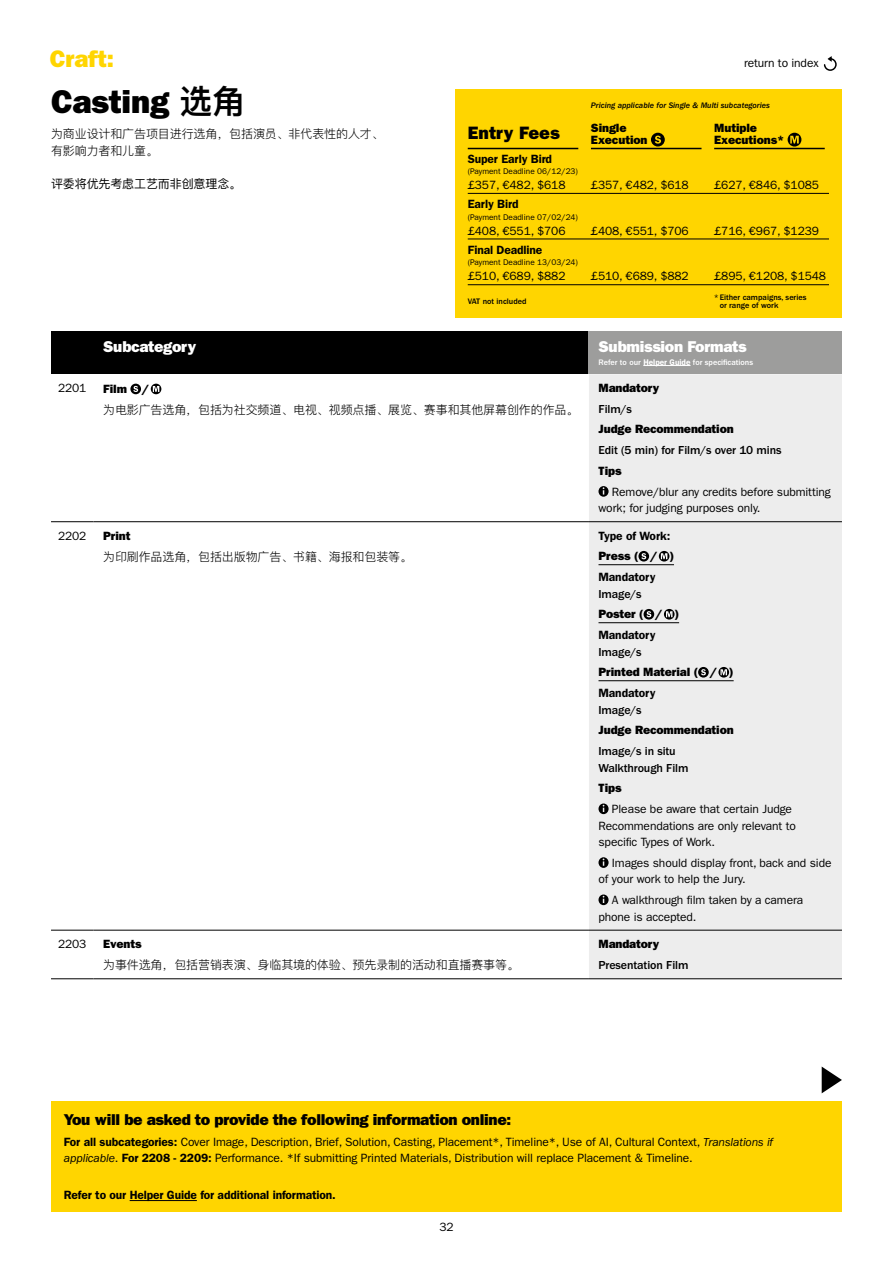
<style>
.page{position:relative;width:893px;height:1263px;background:#fff}
.page>*{position:absolute;margin:0;border:0;box-sizing:border-box;transform-origin:0 0}
.t1{font:33px "ITC Franklin Gothic Std Hvy";letter-spacing:-.01em;color:#000}
.t2{font:24px "ITC Franklin Gothic Std Hvy";letter-spacing:-.01em;color:#ffd500}
.t3{font:18px "ITC Franklin Gothic Std Hvy";color:#000}
.t4{font:15.75px "ITC Franklin Gothic Std Hvy";letter-spacing:-.02em;color:#000}
.t5{font:15.75px "ITC Franklin Gothic Std Hvy";letter-spacing:-.02em;color:#fff}
.t6{font:12px/16.5px "ITC Franklin Gothic Std";letter-spacing:-.01em;color:#000}
.t7{font:12px/12px "ITC Franklin Gothic Std Hvy";letter-spacing:-.01em;color:#000}
.t8{font:300 12px/16.5px "Ping Fang SC";letter-spacing:-.01em;color:#000}
.t9{font:600 12px "ITC Franklin Gothic Std";letter-spacing:-.01em;color:#000}
.t10{font:500 12px/16.5px "ITC Franklin Gothic Std";letter-spacing:-.01em;color:#000}
.t11{font:12px "Ping Fang SC";letter-spacing:-.01em;color:#000}
.t12{font:8.25px "ITC Franklin Gothic Std";color:#000}
.t13{font:500 8.25px/8.2px "ITC Franklin Gothic Std";color:#000}
.t14{font:8.25px "ITC Franklin Gothic Std Med It";color:#000}
.t15{font:500 8.25px "ITC Franklin Gothic Std";color:#fff}
.s1{font-family:"Ping Fang SC";font-weight:600}
.s2{font-weight:600}
.s3{font-style:italic}
</style>
<div class="page">
<div style="left:455px;top:89px;width:387px;height:229px;background:#ffd500"></div>
<div style="left:51px;top:1101px;width:791px;height:111px;background:#ffd500"></div>
<hr style="left:130px;top:1200px;width:67px;height:1px;background:#000">
<svg style="left:823px;top:56px;width:14px;height:15px"></svg>
<div style="left:51px;top:332px;width:43px;height:42px;background:#000"></div>
<div style="left:94px;top:332px;width:495px;height:42px;background:#000"></div>
<div style="left:589px;top:332px;width:253px;height:42px;background:#9d9d9c"></div>
<div style="left:589px;top:374px;width:253px;height:604px;background:#ededed"></div>
<hr style="left:51px;top:521px;width:43px;height:1px;background:#000">
<hr style="left:94px;top:521px;width:495px;height:1px;background:#000">
<hr style="left:51px;top:930px;width:43px;height:1px;background:#000">
<hr style="left:94px;top:930px;width:495px;height:1px;background:#000">
<hr style="left:51px;top:978px;width:43px;height:1px;background:#000">
<hr style="left:94px;top:978px;width:495px;height:1px;background:#000">
<hr style="left:589px;top:521px;width:253px;height:1px;background:#000">
<hr style="left:589px;top:930px;width:253px;height:1px;background:#000">
<hr style="left:589px;top:978px;width:253px;height:1px;background:#000">
<hr style="left:643px;top:365px;width:47px;height:1px;background:#fff">
<svg style="left:130px;top:384px;width:11px;height:10px"></svg>
<svg style="left:133px;top:386px;width:5px;height:6px"></svg>
<svg style="left:151px;top:384px;width:10px;height:10px"></svg>
<svg style="left:153px;top:386px;width:6px;height:6px"></svg>
<svg style="left:598px;top:486px;width:11px;height:11px"></svg>
<hr style="left:598px;top:564px;width:76px;height:1px;background:#000">
<hr style="left:598px;top:622px;width:81px;height:1px;background:#000">
<hr style="left:598px;top:680px;width:136px;height:1px;background:#000">
<svg style="left:638px;top:551px;width:11px;height:10px"></svg>
<svg style="left:641px;top:553px;width:5px;height:6px"></svg>
<svg style="left:659px;top:551px;width:10px;height:10px"></svg>
<svg style="left:661px;top:553px;width:6px;height:6px"></svg>
<svg style="left:644px;top:609px;width:10px;height:10px"></svg>
<svg style="left:646px;top:611px;width:5px;height:6px"></svg>
<svg style="left:664px;top:609px;width:11px;height:10px"></svg>
<svg style="left:666px;top:611px;width:6px;height:6px"></svg>
<div style="left:698px;top:667px;width:11px;height:10px;background:#000;border-radius:50%"></div>
<svg style="left:701px;top:669px;width:5px;height:6px"></svg>
<svg style="left:718px;top:667px;width:11px;height:10px"></svg>
<svg style="left:720px;top:669px;width:7px;height:6px"></svg>
<svg style="left:598px;top:803px;width:11px;height:11px"></svg>
<svg style="left:598px;top:857px;width:11px;height:11px"></svg>
<svg style="left:598px;top:894px;width:11px;height:11px"></svg>
<svg style="left:822px;top:1066px;width:20px;height:27px"></svg>
<svg style="left:651px;top:133px;width:14px;height:14px"></svg>
<svg style="left:655px;top:136px;width:6px;height:8px"></svg>
<svg style="left:788px;top:133px;width:13px;height:14px"></svg>
<svg style="left:790px;top:136px;width:9px;height:7px"></svg>
<hr style="left:591px;top:148px;width:110px;height:1px;background:#000">
<hr style="left:468px;top:148px;width:110px;height:1px;background:#000">
<hr style="left:468px;top:193px;width:361px;height:1px;background:#000">
<hr style="left:468px;top:239px;width:361px;height:1px;background:#000">
<hr style="left:468px;top:284px;width:361px;height:1px;background:#000">
<hr style="left:714px;top:148px;width:111px;height:1px;background:#000">
<h2 class="t2" style="left:50px;top:45px;width:66px">Craft:</h2>
<h1 class="t1" style="left:51px;top:83px;width:196px">Casting <span class="s1">选角</span></h1>
<p class="t8" style="left:51px;top:126px;width:334px">为商业设计和广告项目进行选角，包括演员、非代表性的人才、有影响力者和儿童。</p>
<p class="t11" style="left:51px;top:176px;width:192px">评委将优先考虑工艺而非创意理念。</p>
<p class="t6" style="left:744px;top:55px;width:76px">return to index</p>
<h3 class="t3" style="left:468px;top:123px;width:93px">Entry Fees</h3>
<p class="t9" style="left:468px;top:152px;width:86px">Super Early Bird</p>
<p class="t12" style="left:468px;top:166px;width:112px">(Payment Deadline 06/12/23)</p>
<p class="t6" style="left:468px;top:177px;width:99px">£357, €482, $618</p>
<p class="t9" style="left:468px;top:197px;width:52px">Early Bird</p>
<p class="t12" style="left:468px;top:212px;width:112px">(Payment Deadline 07/02/24)</p>
<p class="t6" style="left:468px;top:222px;width:99px">£408, €551, $706</p>
<p class="t9" style="left:468px;top:243px;width:76px">Final Deadline</p>
<p class="t12" style="left:468px;top:257px;width:112px">(Payment Deadline 13/03/24)</p>
<p class="t6" style="left:468px;top:268px;width:99px">£510, €689, $882</p>
<p class="t13" style="left:468px;top:297px;width:60px">VAT not included</p>
<p class="t14" style="left:591px;top:101px;width:180px">Pricing applicable for Single &amp; Multi subcategories</p>
<p class="t7" style="left:591px;top:122px;width:58px">Single<br>Execution</p>
<p class="t6" style="left:591px;top:177px;width:99px">£357, €482, $618</p>
<p class="t6" style="left:591px;top:223px;width:99px">£408, €551, $706</p>
<p class="t6" style="left:591px;top:268px;width:99px">£510, €689, $882</p>
<p class="t7" style="left:714px;top:122px;width:72px">Mutiple<br>Executions*</p>
<p class="t6" style="left:714px;top:177px;width:106px">£627, €846, $1085</p>
<p class="t6" style="left:714px;top:223px;width:106px">£716, €967, $1239</p>
<p class="t6" style="left:714px;top:268px;width:113px">£895, €1208, $1548</p>
<p class="t13" style="left:720px;top:293px;width:88px;text-indent:-5px">* Either campaigns, series or range of work</p>
<h3 class="t5" style="left:103px;top:337px;width:95px">Subcategory</h3>
<h3 class="t5" style="left:598px;top:337px;width:150px">Submission Formats</h3>
<p class="t15" style="left:598px;top:357px;width:156px">Refer to our <span class="s2">Helper Guide</span> for specifications</p>
<p class="t6" style="left:58px;top:380px;width:30px">2201</p>
<p class="t7" style="left:103px;top:383px;width:25px">Film</p>
<p class="t7" style="left:142px;top:383px;width:9px">/</p>
<p class="t8" style="left:103px;top:401px;width:477px">为电影广告选角，包括为社交频道、电视、视频点播、展览、赛事和其他屏幕创作的作品。</p>
<p class="t7" style="left:598px;top:382px;width:62px">Mandatory</p>
<p class="t10" style="left:598px;top:400px;width:35px">Film/s</p>
<p class="t7" style="left:598px;top:423px;width:137px">Judge Recommendation</p>
<p class="t10" style="left:598px;top:442px;width:185px">Edit (5 min) for Film/s over 10 mins</p>
<p class="t7" style="left:598px;top:465px;width:24px">Tips</p>
<p class="t6" style="left:598px;top:483px;width:234px;text-indent:13px">Remove/blur any credits before submitting work; for judging purposes only.</p>
<p class="t6" style="left:58px;top:527px;width:30px">2202</p>
<p class="t7" style="left:103px;top:530px;width:29px">Print</p>
<p class="t8" style="left:103px;top:548px;width:310px">为印刷作品选角，包括出版物广告、书籍、海报和包装等。</p>
<p class="t9" style="left:598px;top:528px;width:73px">Type of Work:</p>
<p class="t7" style="left:598px;top:550px;width:77px">Press ( / )</p>
<p class="t9" style="left:598px;top:570px;width:58px">Mandatory</p>
<p class="t10" style="left:598px;top:585px;width:45px">Image/s</p>
<p class="t7" style="left:598px;top:608px;width:82px">Poster ( / )</p>
<p class="t9" style="left:598px;top:628px;width:58px">Mandatory</p>
<p class="t10" style="left:598px;top:643px;width:45px">Image/s</p>
<p class="t7" style="left:598px;top:666px;width:137px">Printed Material ( / )</p>
<p class="t9" style="left:598px;top:686px;width:58px">Mandatory</p>
<p class="t10" style="left:598px;top:701px;width:45px">Image/s</p>
<p class="t7" style="left:598px;top:724px;width:137px">Judge Recommendation</p>
<p class="t10" style="left:598px;top:743px;width:92px">Image/s in situ<br>Walkthrough Film</p>
<p class="t7" style="left:598px;top:782px;width:24px">Tips</p>
<p class="t6" style="left:598px;top:801px;width:199px;text-indent:13px">Please be aware that certain Judge<br>Recommendations are only relevant to specific Types of Work.</p>
<p class="t6" style="left:598px;top:854px;width:234px;text-indent:13px">Images should display front, back and side of your work to help the Jury.</p>
<p class="t6" style="left:598px;top:892px;width:206px;text-indent:13px">A walkthrough film taken by a camera phone is accepted.</p>
<p class="t6" style="left:58px;top:936px;width:30px">2203</p>
<p class="t7" style="left:103px;top:938px;width:40px">Events</p>
<p class="t8" style="left:103px;top:956px;width:417px">为事件选角，包括营销表演、身临其境的体验、预先录制的活动和直播赛事等。</p>
<p class="t7" style="left:598px;top:938px;width:62px">Mandatory</p>
<p class="t10" style="left:598px;top:956px;width:91px">Presentation Film</p>
<h3 class="t4" style="left:64px;top:1110px;width:449px">You will be asked to provide the following information online:</h3>
<p class="t6" style="left:64px;top:1133px;width:711px"><span class="s2">For all subcategories:</span> Cover Image, Description, Brief, Solution, Casting, Placement*, Timeline*, Use of AI, Cultural Context, <span class="s3">Translations if applicable</span>. <span class="s2">For 2208 - 2209:</span> Performance. *If submitting Printed Materials, Distribution will replace Placement &amp; Timeline.</p>
<p class="t9" style="left:64px;top:1188px;width:274px">Refer to our Helper Guide for additional information.</p>
<p class="t6" style="left:439px;top:1218px;width:16px">32</p>
</div>
